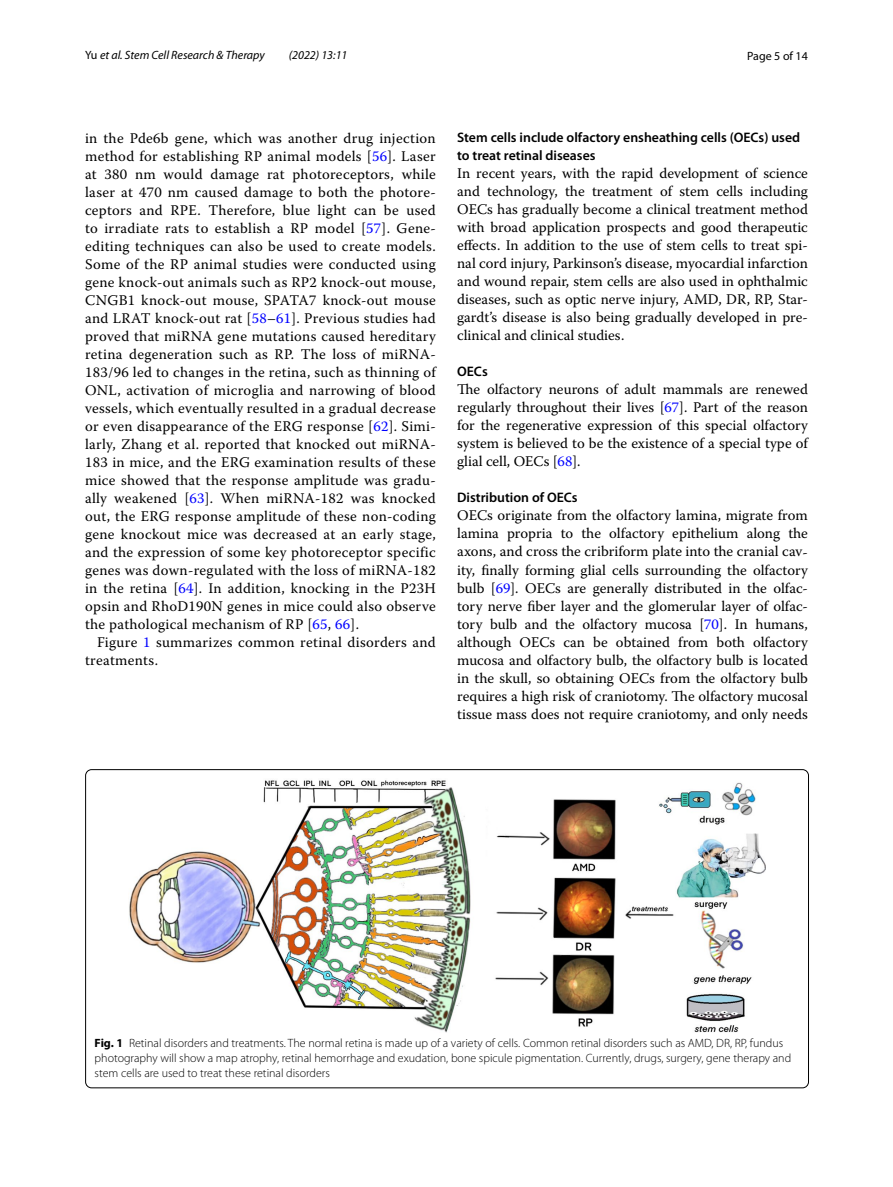
<style>
.page{position:relative;width:893px;height:1187px;background:#fff}
.page>*{position:absolute;margin:0;border:0;box-sizing:border-box;transform-origin:0 0}
.t1{font:14.7px/18px "Warnock Pro";letter-spacing:.005em;color:#000;text-align:justify}
.t2{font:600 13.8px/18px "Myriad Pro";color:#000}
.t3{font:300 12px/15px "Myriad Pro";color:#000}
.t4{font:italic 12px "Myriad Pro";color:#000}
.t5{font:12px "Myriad Pro";color:#000}
.s1{font-style:normal}
.s2{color:#00f}
.s3{font-weight:700}
</style>
<div class="page">
<img style="left:129px;top:780px;width:637px;height:252px">
<p class="t4" style="left:85px;top:48px;width:181px"><span class="s1">Yu</span> et al. Stem Cell Research &amp; Therapy</p>
<p class="t4" style="left:289px;top:48px;width:60px">(2022) 13:11</p>
<p class="t5" style="left:747px;top:48px;width:62px">Page 5 of 14</p>
<p class="t1" style="left:85px;top:128px;width:352px">in the Pde6b gene, which was another drug injection method for establishing RP animal models [<span class="s2">56</span>]. Laser at 380 nm would damage rat photoreceptors, while laser at 470 nm caused damage to both the photore&shy;ceptors and RPE. Therefore, blue light can be used to irradiate rats to establish a RP model [<span class="s2">57</span>]. Gene&shy;editing techniques can also be used to create models.<br>Some of the RP animal studies were conducted using gene knock-out animals such as RP2 knock-out mouse, CNGB1 knock-out mouse, SPATA7 knock-out mouse and LRAT knock-out rat [<span class="s2">58</span>–<span class="s2">61</span>]. Previous studies had proved that miRNA gene mutations caused hereditary retina degeneration such as RP. The loss of miRNA-183/96 led to changes in the retina, such as thinning of ONL, activation of microglia and narrowing of blood vessels, which eventually resulted in a gradual decrease or even disappearance of the ERG response [<span class="s2">62</span>]. Simi&shy;larly, Zhang et al. reported that knocked out miRNA-183 in mice, and the ERG examination results of these mice showed that the response amplitude was gradu&shy;ally weakened [<span class="s2">63</span>]. When miRNA-182 was knocked out, the ERG response amplitude of these non-coding gene knockout mice was decreased at an early stage, and the expression of some key photoreceptor specific genes was down-regulated with the loss of miRNA-182 in the retina [<span class="s2">64</span>]. In addition, knocking in the P23H opsin and RhoD190N genes in mice could also observe the pathological mechanism of RP [<span class="s2">65</span>, <span class="s2">66</span>].</p>
<p class="t1" style="left:85px;top:632px;width:352px;text-indent:12px">Figure <span class="s2">1</span> summarizes common retinal disorders and treatments.</p>
<p class="t2" style="left:457px;top:128px;width:345px">Stem cells include olfactory ensheathing cells (OECs) used to treat retinal diseases</p>
<p class="t1" style="left:457px;top:164px;width:352px">In recent years, with the rapid development of science and technology, the treatment of stem cells including OECs has gradually become a clinical treatment method with broad application prospects and good therapeutic effects. In addition to the use of stem cells to treat spi&shy;nal cord injury, Parkinson’s disease, myocardial infarction and wound repair, stem cells are also used in ophthalmic diseases, such as optic nerve injury, AMD, DR, RP, Star&shy;gardt’s disease is also being gradually developed in pre&shy;clinical and clinical studies.</p>
<p class="t2" style="left:457px;top:362px;width:32px">OECs</p>
<p class="t1" style="left:457px;top:380px;width:352px">The olfactory neurons of adult mammals are renewed regularly throughout their lives [<span class="s2">67</span>]. Part of the reason for the regenerative expression of this special olfactory system is believed to be the existence of a special type of glial cell, OECs [<span class="s2">68</span>].</p>
<p class="t2" style="left:457px;top:488px;width:122px">Distribution of OECs</p>
<p class="t1" style="left:457px;top:506px;width:352px">OECs originate from the olfactory lamina, migrate from lamina propria to the olfactory epithelium along the axons, and cross the cribriform plate into the cranial cav&shy;ity, finally forming glial cells surrounding the olfactory bulb [<span class="s2">69</span>]. OECs are generally distributed in the olfac&shy;tory nerve fiber layer and the glomerular layer of olfac&shy;tory bulb and the olfactory mucosa [<span class="s2">70</span>]. In humans, although OECs can be obtained from both olfactory mucosa and olfactory bulb, the olfactory bulb is located in the skull, so obtaining OECs from the olfactory bulb requires a high risk of craniotomy. The olfactory mucosal tissue mass does not require craniotomy, and only needs</p>
<p class="t3" style="left:95px;top:1035px;width:698px"><span class="s3">Fig. 1</span> Retinal disorders and treatments. The normal retina is made up of a variety of cells. Common retinal disorders such as AMD, DR, RP, fundus photography will show a map atrophy, retinal hemorrhage and exudation, bone spicule pigmentation. Currently, drugs, surgery, gene therapy and stem cells are used to treat these retinal disorders</p>
</div>
